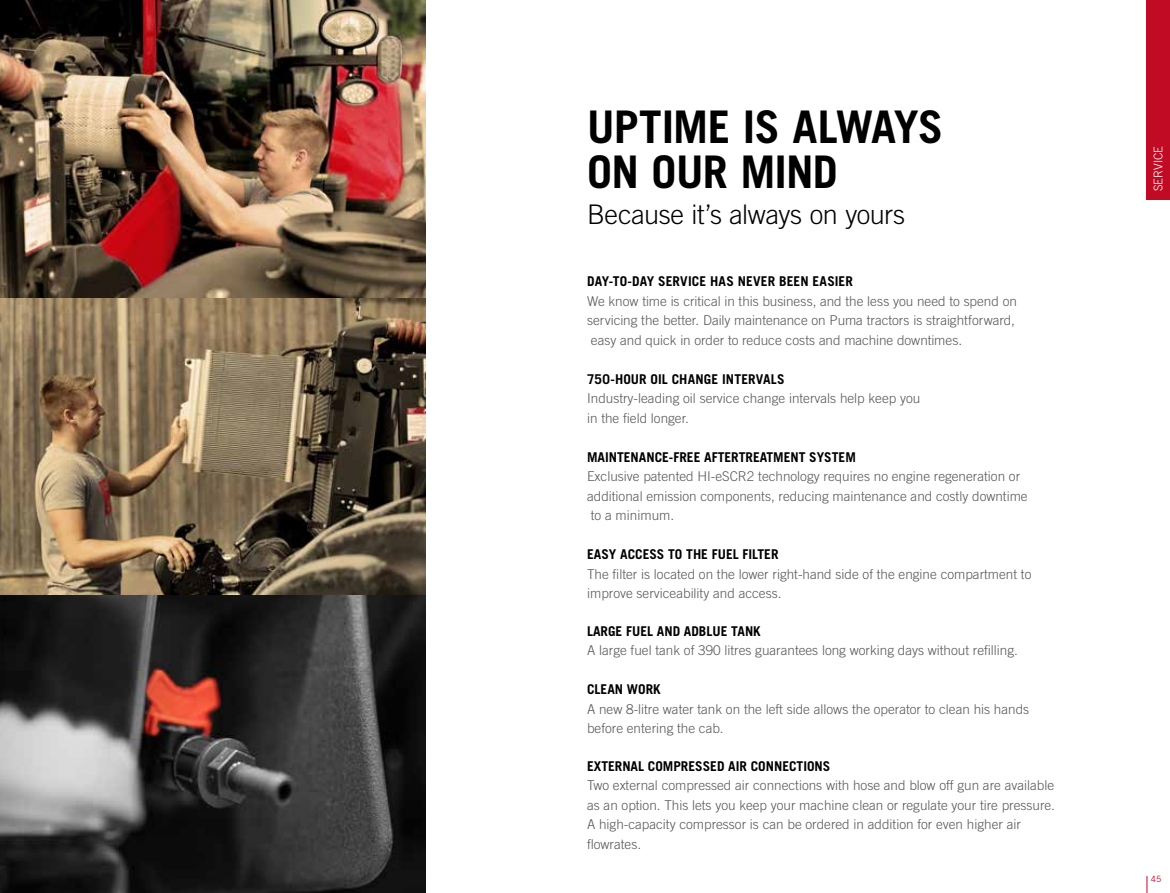
<style>
.page{position:relative;width:1170px;height:893px;background:#fff}
.page>*{position:absolute;margin:0;border:0;box-sizing:border-box;transform-origin:0 0}
.t1{font:700 45px/45px "Trade Gothic LT Pro";letter-spacing:-.015em;color:#000}
.t2{font:300 27px "Trade Gothic LT Pro";letter-spacing:-.015em;color:#000}
.t3{font:300 13.5px/19.5px "Trade Gothic LT Pro";color:#575756}
.t4{font:700 13.5px "Trade Gothic LT Pro";color:#000}
.t5{font:300 12px "Trade Gothic LT Pro";letter-spacing:.005em;color:#fff}
.t6{font:8.7px "Trade Gothic LT Pro";color:#c10b25}
</style>
<div class="page">
<div style="left:1146px;top:0;width:23px;height:200px;background:#c10b25"></div>
<img style="left:0;top:0;width:425px;height:893px">
<svg style="left:1146px;top:876px;width:1px;height:17px"></svg>
<h1 class="t1" style="left:587px;top:104px;width:357px">UPTIME IS ALWAYS<br>ON OUR MIND</h1>
<h2 class="t2" style="left:587px;top:198px;width:319px">Because it’s always on yours</h2>
<p class="t4" style="left:587px;top:273px;width:267px">DAY-TO-DAY SERVICE HAS NEVER BEEN EASIER</p>
<p class="t3" style="left:587px;top:291px;width:431px">We know time is critical in this business, and the less you need to spend on servicing the better. Daily maintenance on Puma tractors is straightforward, easy and quick in order to reduce costs and machine downtimes.</p>
<p class="t4" style="left:587px;top:371px;width:199px">750-HOUR OIL CHANGE INTERVALS</p>
<p class="t3" style="left:587px;top:388px;width:335px">Industry-leading oil service change intervals help keep you in the field longer.</p>
<p class="t4" style="left:587px;top:448px;width:270px">MAINTENANCE-FREE AFTERTREATMENT SYSTEM</p>
<p class="t3" style="left:587px;top:466px;width:442px">Exclusive patented HI-eSCR2 technology requires no engine regeneration or additional emission components, reducing maintenance and costly downtime to a minimum.</p>
<p class="t4" style="left:587px;top:546px;width:193px">EASY ACCESS TO THE FUEL FILTER</p>
<p class="t3" style="left:587px;top:564px;width:446px">The filter is located on the lower right-hand side of the engine compartment to improve serviceability and access.</p>
<p class="t4" style="left:587px;top:622px;width:175px">LARGE FUEL AND ADBLUE TANK</p>
<p class="t3" style="left:587px;top:640px;width:432px">A large fuel tank of 390 litres guarantees long working days without refilling.</p>
<p class="t4" style="left:587px;top:681px;width:75px">CLEAN WORK</p>
<p class="t3" style="left:587px;top:699px;width:443px">A new 8-litre water tank on the left side allows the operator to clean his hands before entering the cab.</p>
<p class="t4" style="left:587px;top:757px;width:245px">EXTERNAL COMPRESSED AIR CONNECTIONS</p>
<p class="t3" style="left:587px;top:775px;width:469px">Two external compressed air connections with hose and blow off gun are available as an option. This lets you keep your machine clean or regulate your tire pressure.<br>A high-capacity compressor is can be ordered in addition for even higher air flowrates.</p>
<p class="t5" style="left:1151px;top:191px;width:47px;rotate:-90deg">SERVICE</p>
<p class="t6" style="left:1150px;top:874px;width:12px">45</p>
</div>
